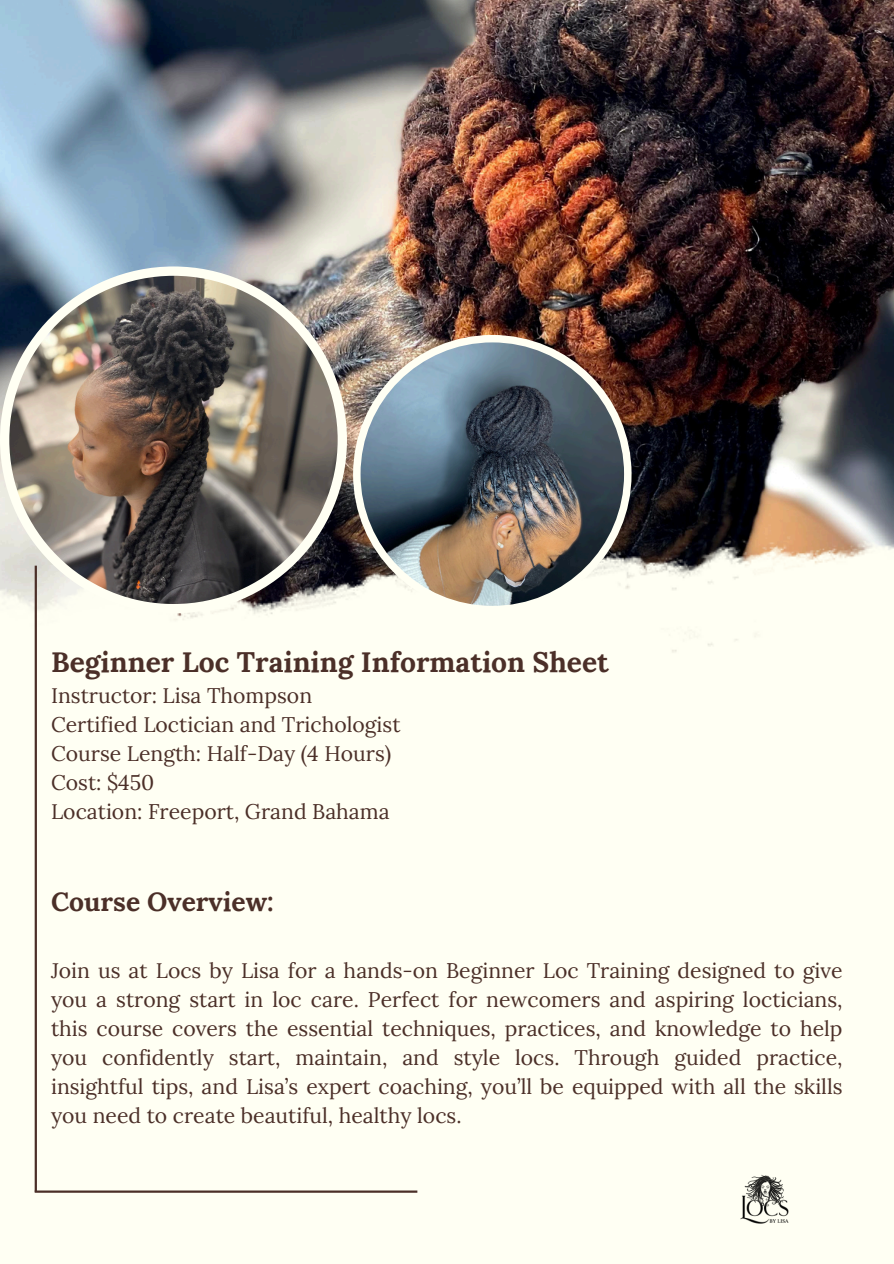
<style>
.page{position:relative;width:894px;height:1264px;background:#fff}
.page>*{position:absolute;margin:0;border:0;box-sizing:border-box;transform-origin:0 0}
.t1{font:700 28.2px "Lora";color:#4b2f28}
.t2{font:700 26.4px "Lora";color:#4b2f28}
.t3{font:21.15px/29.1px "Lora";color:#4b2f28}
</style>
<div class="page">
<img style="left:0;top:0;width:893px;height:530px">
<div style="left:0;top:655px;width:893px;height:608px;background:#fffff3"></div>
<img style="left:0;top:530px;width:893px;height:151px">
<div style="left:353px;top:335px;width:278px;height:278px;background:#fffff3;border-radius:50%"></div>
<hr style="left:35px;top:565px;width:2px;height:626px;background:#4b2f28">
<hr style="left:35px;top:1190px;width:382px;height:2px;background:#4b2f28">
<div style="left:0;top:266px;width:347px;height:347px;background:#fffff3;border-radius:50%"></div>
<img style="left:9px;top:276px;width:328px;height:328px;border-radius:50%">
<img style="left:360px;top:342px;width:264px;height:264px;border-radius:50%">
<img style="left:740px;top:1175px;width:49px;height:49px">
<h1 class="t1" style="left:51px;top:644px;width:559px">Beginner Loc Training Information Sheet</h1>
<h1 class="t3" style="left:51px;top:680px;width:351px">Instructor: Lisa Thompson<br>Certified Loctician and Trichologist<br>Course Length: Half-Day (4 Hours)<br>Cost: $450<br>Location: Freeport, Grand Bahama</h1>
<p class="t2" style="left:51px;top:884px;width:224px">Course Overview:</p>
<p class="t3" style="left:51px;top:955px;width:792px;text-align:justify">Join us at Locs by Lisa for a hands-on Beginner Loc Training designed to give you a strong start in loc care. Perfect for newcomers and aspiring locticians, this course covers the essential techniques, practices, and knowledge to help you confidently start, maintain, and style locs. Through guided practice, insightful tips, and Lisa’s expert coaching, you’ll be equipped with all the skills you need to create beautiful, healthy locs.</p>
</div>
